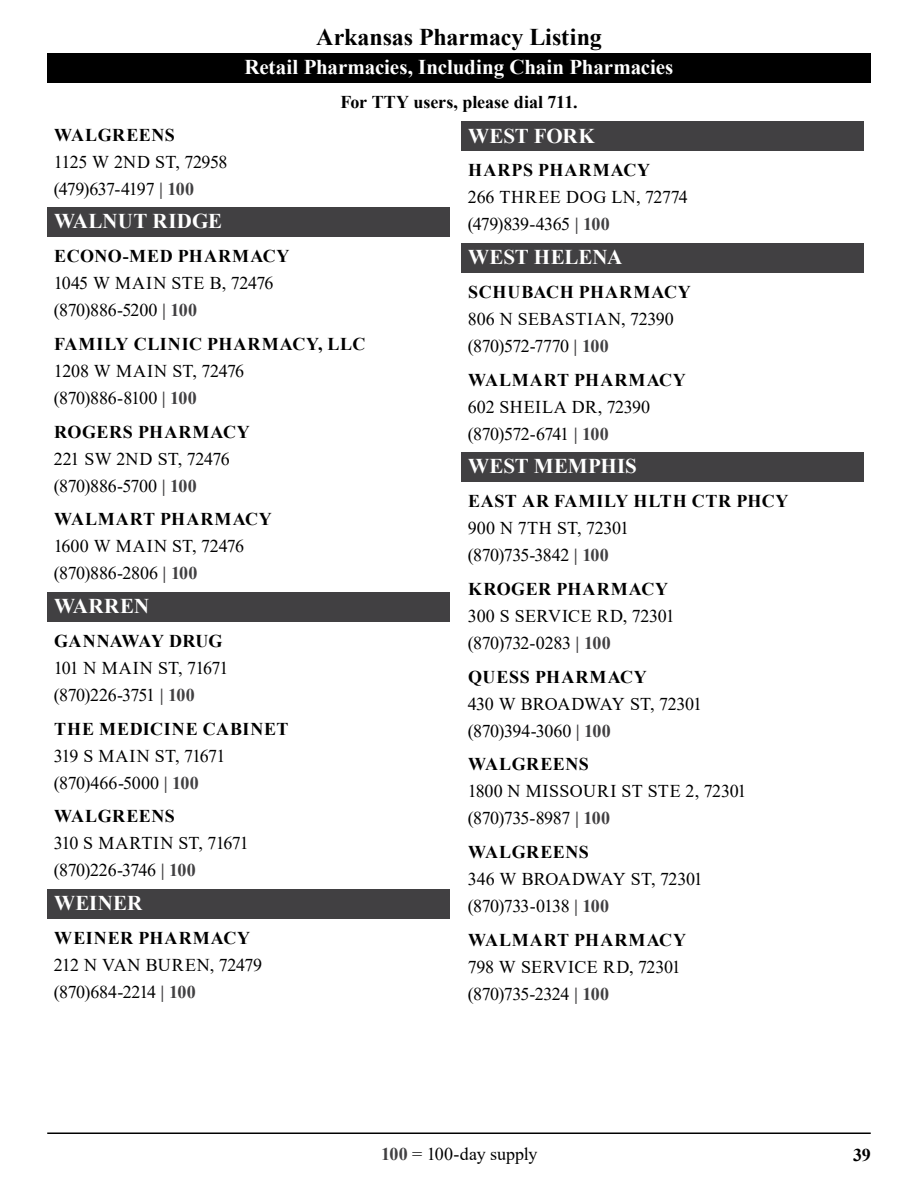
<style>
.page{position:relative;width:918px;height:1188px;background:#fff}
.page>*{position:absolute;margin:0;border:0;box-sizing:border-box;transform-origin:0 0}
.t1{font:700 24px "Times New Roman";letter-spacing:-.005em;color:#000}
.t2{font:700 21px "Times New Roman";letter-spacing:-.005em;color:#fff}
.t3{font:18px "Times New Roman";letter-spacing:-.02em;color:#000}
.t4{font:700 18px "Times New Roman";letter-spacing:.035em;color:#000}
.t5{font:700 18px "Times New Roman";letter-spacing:.06em;color:#000}
.t6{font:18px "Times New Roman";color:#000}
.t7{font:18px "Times New Roman";letter-spacing:-.04em;color:#000}
.t8{font:18px "Times New Roman";letter-spacing:.015em;color:#000}
.t9{font:18px "Times New Roman";letter-spacing:.005em;color:#000}
.t10{font:700 18px "Times New Roman";letter-spacing:-.005em;color:#000}
.t11{font:18px "Times New Roman";letter-spacing:.025em;color:#000}
.t12{font:700 18px "Times New Roman";letter-spacing:.055em;color:#000}
.t13{font:700 18px "Times New Roman";letter-spacing:.01em;color:#000}
.s1{font-weight:700;color:#414042}
</style>
<div class="page">
<div style="left:47px;top:53px;width:824px;height:29px;background:#000"></div>
<hr style="left:47px;top:1132px;width:824px;height:2px;background:#000">
<div style="left:47px;top:207px;width:403px;height:30px;background:#414042"></div>
<div style="left:47px;top:592px;width:403px;height:29px;background:#414042"></div>
<div style="left:47px;top:889px;width:403px;height:29px;background:#414042"></div>
<div style="left:461px;top:122px;width:403px;height:29px;background:#414042"></div>
<div style="left:461px;top:243px;width:403px;height:29px;background:#414042"></div>
<div style="left:461px;top:453px;width:403px;height:29px;background:#414042"></div>
<h1 class="t1" style="left:316px;top:20px;width:287px">Arkansas Pharmacy Listing</h1>
<p class="t2" style="left:245px;top:52px;width:430px">Retail Pharmacies, Including Chain Pharmacies</p>
<p class="t10" style="left:340px;top:89px;width:239px">For TTY users, please dial 711.</p>
<h4 class="t4" style="left:54px;top:122px;width:122px">WALGREENS</h4>
<p class="t3" style="left:54px;top:149px;width:175px">1125 W 2ND ST, 72958</p>
<p class="t7" style="left:54px;top:176px;width:142px">(479)637-4197 <span class="s1">| 100</span></p>
<h3 class="t2" style="left:54px;top:206px;width:170px">WALNUT RIDGE</h3>
<h4 class="t4" style="left:54px;top:243px;width:237px">ECONO-MED PHARMACY</h4>
<p class="t6" style="left:54px;top:270px;width:221px">1045 W MAIN STE B, 72476</p>
<p class="t3" style="left:54px;top:297px;width:145px">(870)886-5200 <span class="s1">| 100</span></p>
<h4 class="t4" style="left:54px;top:331px;width:313px">FAMILY CLINIC PHARMACY, LLC</h4>
<p class="t3" style="left:54px;top:358px;width:192px">1208 W MAIN ST, 72476</p>
<p class="t3" style="left:54px;top:385px;width:144px">(870)886-8100 <span class="s1">| 100</span></p>
<h4 class="t4" style="left:54px;top:419px;width:197px">ROGERS PHARMACY</h4>
<p class="t3" style="left:54px;top:446px;width:177px">221 SW 2ND ST, 72476</p>
<p class="t3" style="left:54px;top:473px;width:144px">(870)886-5700 <span class="s1">| 100</span></p>
<h4 class="t5" style="left:54px;top:506px;width:219px">WALMART PHARMACY</h4>
<p class="t6" style="left:54px;top:534px;width:192px">1600 W MAIN ST, 72476</p>
<p class="t3" style="left:54px;top:561px;width:145px">(870)886-2806 <span class="s1">| 100</span></p>
<h3 class="t2" style="left:54px;top:591px;width:97px">WARREN</h3>
<h4 class="t13" style="left:54px;top:628px;width:170px">GANNAWAY DRUG</h4>
<p class="t7" style="left:54px;top:655px;width:176px">101 N MAIN ST, 71671</p>
<p class="t3" style="left:54px;top:682px;width:142px">(870)226-3751 <span class="s1">| 100</span></p>
<h4 class="t4" style="left:54px;top:716px;width:236px">THE MEDICINE CABINET</h4>
<p class="t7" style="left:54px;top:743px;width:173px">319 S MAIN ST, 71671</p>
<p class="t3" style="left:54px;top:770px;width:146px">(870)466-5000 <span class="s1">| 100</span></p>
<h4 class="t4" style="left:54px;top:803px;width:122px">WALGREENS</h4>
<p class="t3" style="left:54px;top:831px;width:196px">310 S MARTIN ST, 71671</p>
<p class="t3" style="left:54px;top:858px;width:143px">(870)226-3746 <span class="s1">| 100</span></p>
<h3 class="t2" style="left:54px;top:888px;width:90px">WEINER</h3>
<h4 class="t12" style="left:54px;top:925px;width:197px">WEINER PHARMACY</h4>
<p class="t3" style="left:54px;top:952px;width:210px">212 N VAN BUREN, 72479</p>
<p class="t3" style="left:54px;top:979px;width:143px">(870)684-2214 <span class="s1">| 100</span></p>
<h3 class="t2" style="left:468px;top:121px;width:128px">WEST FORK</h3>
<h4 class="t5" style="left:468px;top:157px;width:183px">HARPS PHARMACY</h4>
<p class="t11" style="left:468px;top:185px;width:221px">266 THREE DOG LN, 72774</p>
<p class="t3" style="left:468px;top:212px;width:143px">(479)839-4365 <span class="s1">| 100</span></p>
<h3 class="t2" style="left:468px;top:242px;width:156px">WEST HELENA</h3>
<h4 class="t4" style="left:468px;top:279px;width:224px">SCHUBACH PHARMACY</h4>
<p class="t9" style="left:468px;top:306px;width:207px">806 N SEBASTIAN, 72390</p>
<p class="t3" style="left:468px;top:333px;width:142px">(870)572-7770 <span class="s1">| 100</span></p>
<h4 class="t5" style="left:468px;top:367px;width:219px">WALMART PHARMACY</h4>
<p class="t9" style="left:468px;top:394px;width:184px">602 SHEILA DR, 72390</p>
<p class="t3" style="left:468px;top:421px;width:142px">(870)572-6741 <span class="s1">| 100</span></p>
<h3 class="t2" style="left:468px;top:451px;width:170px">WEST MEMPHIS</h3>
<h4 class="t4" style="left:468px;top:488px;width:322px">EAST AR FAMILY HLTH CTR PHCY</h4>
<p class="t6" style="left:468px;top:516px;width:163px">900 N 7TH ST, 72301</p>
<p class="t3" style="left:468px;top:543px;width:142px">(870)735-3842 <span class="s1">| 100</span></p>
<h4 class="t4" style="left:468px;top:576px;width:201px">KROGER PHARMACY</h4>
<p class="t8" style="left:468px;top:603px;width:208px">300 S SERVICE RD, 72301</p>
<p class="t3" style="left:468px;top:630px;width:144px">(870)732-0283 <span class="s1">| 100</span></p>
<h4 class="t4" style="left:468px;top:664px;width:180px">QUESS PHARMACY</h4>
<p class="t3" style="left:468px;top:691px;width:236px">430 W BROADWAY ST, 72301</p>
<p class="t3" style="left:468px;top:718px;width:144px">(870)394-3060 <span class="s1">| 100</span></p>
<h4 class="t4" style="left:468px;top:751px;width:122px">WALGREENS</h4>
<p class="t8" style="left:468px;top:779px;width:280px">1800 N MISSOURI ST STE 2, 72301</p>
<p class="t3" style="left:468px;top:806px;width:144px">(870)735-8987 <span class="s1">| 100</span></p>
<h4 class="t4" style="left:468px;top:839px;width:122px">WALGREENS</h4>
<p class="t3" style="left:468px;top:867px;width:236px">346 W BROADWAY ST, 72301</p>
<p class="t3" style="left:468px;top:894px;width:143px">(870)733-0138 <span class="s1">| 100</span></p>
<h4 class="t5" style="left:468px;top:927px;width:219px">WALMART PHARMACY</h4>
<p class="t3" style="left:468px;top:954px;width:214px">798 W SERVICE RD, 72301</p>
<p class="t3" style="left:468px;top:981px;width:143px">(870)735-2324 <span class="s1">| 100</span></p>
<p class="t3" style="left:381px;top:1141px;width:158px"><span class="s1">100</span> = 100-day supply</p>
<p class="t4" style="left:853px;top:1142px;width:19px">39</p>
</div>
